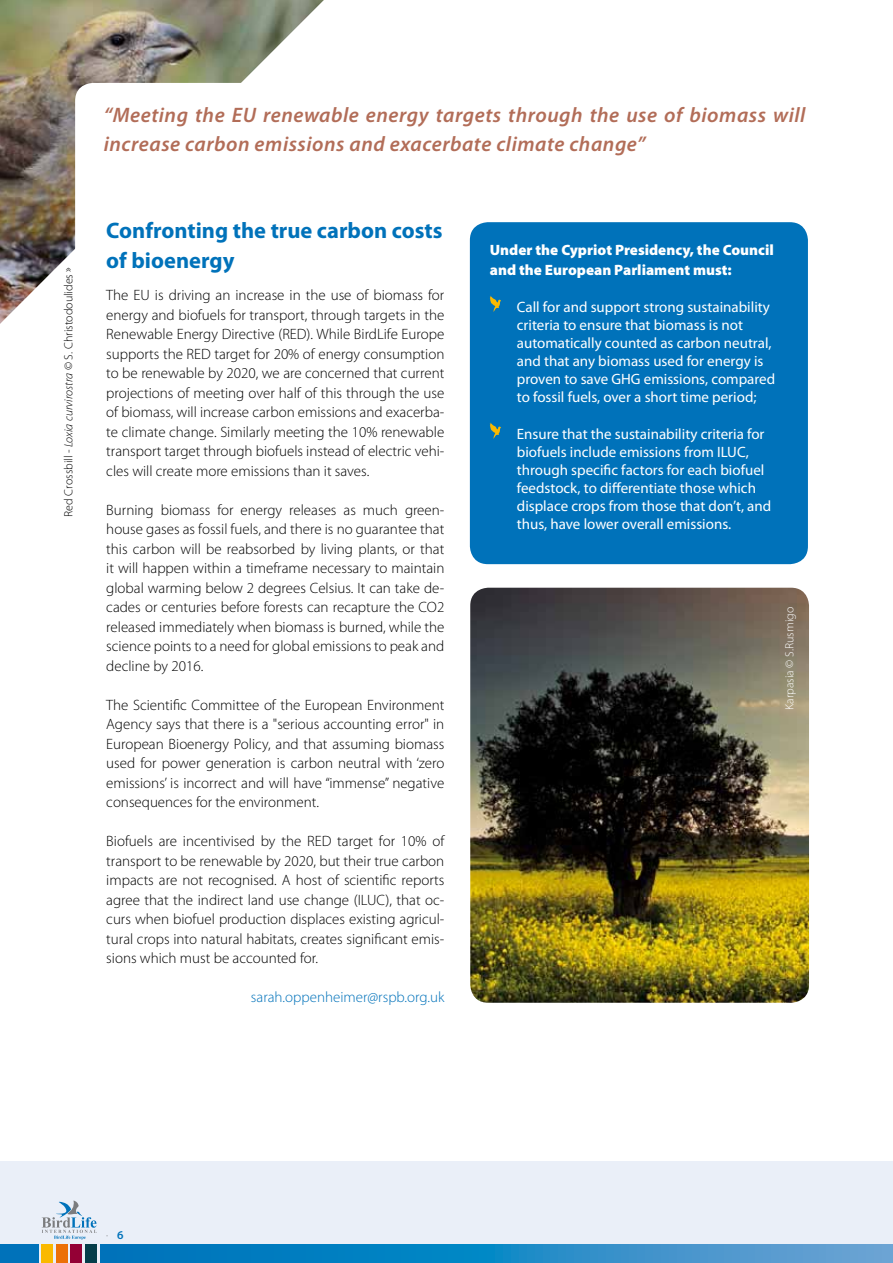
<style>
.page{position:relative;width:893px;height:1263px;background:#fff}
.page>*{position:absolute;margin:0;border:0;box-sizing:border-box;transform-origin:0 0}
.t1{font:700 22.5px/30px "Myriad Pro";color:#0072ba}
.t2{font:italic 600 21px/28.5px "Myriad Pro";letter-spacing:.025em;color:#b26d58}
.t3{font:300 15px/19.5px "Myriad Pro";color:#000;text-align:justify}
.t4{font:15px/18px "Myriad Pro";color:#fff}
.t5{font:900 15px/19.5px "Myriad Pro";color:#fff}
.t6{font:300 15px "Myriad Pro";color:#0072ba}
.t7{font:300 12px "Myriad Pro";color:#000}
.t8{font:300 12px "Myriad Pro";color:#fff}
.t9{font:300 12px "Myriad Pro";color:#7b7c7e}
.s1{font-style:italic}
.s2{font-weight:600;color:#0072ba}
</style>
<div class="page">
<div style="left:0;top:1161px;width:893px;height:102px;background:#eaeff8"></div>
<svg style="left:100px;top:1245px;width:793px;height:18px;background:#2389c6"></svg>
<div style="left:0;top:1245px;width:38px;height:18px;background:#0072ba"></div>
<div style="left:42px;top:1245px;width:11px;height:18px;background:#fab900"></div>
<div style="left:56px;top:1245px;width:12px;height:18px;background:#ec7007"></div>
<div style="left:71px;top:1245px;width:11px;height:18px;background:#940035"></div>
<div style="left:85px;top:1245px;width:12px;height:18px;background:#043d4a"></div>
<img style="left:0;top:0;width:324px;height:324px">
<div style="left:75px;top:83px;width:758px;height:193px;background:#fff;border-radius:18px"></div>
<div style="left:470px;top:222px;width:338px;height:342px;background:#0072ba;border-radius:18px"></div>
<svg style="left:490px;top:296px;width:11px;height:16px"></svg>
<svg style="left:490px;top:422px;width:11px;height:17px"></svg>
<svg style="left:42px;top:1200px;width:55px;height:40px"></svg>
<img style="left:470px;top:588px;width:339px;height:415px">
<p class="t7" style="left:62px;top:517px;width:251px;rotate:-90deg">Red Crossbill - <span class="s1">Loxia curvirostra</span> © S. Christodoulides »</p>
<h2 class="t2" style="left:104px;top:100px;width:703px">“Meeting the EU renewable energy targets through the use of biomass will increase carbon emissions and exacerbate climate change”</h2>
<h1 class="t1" style="left:106px;top:215px;width:338px">Confronting the true carbon costs of bioenergy</h1>
<p class="t3" style="left:106px;top:286px;width:340px">The EU is driving an increase in the use of biomass for energy and biofuels for transport, through targets in the Renewable Energy Directive (RED). While BirdLife Europe supports the RED target for 20% of energy consumption to be renewable by 2020, we are concerned that current projections of meeting over half of this through the use of biomass, will increase carbon emissions and exacerba&shy;te climate change. Similarly meeting the 10% renewable transport target through biofuels instead of electric vehi&shy;cles will create more emissions than it saves.</p>
<p class="t3" style="left:106px;top:500px;width:340px">Burning biomass for energy releases as much green&shy;house gases as fossil fuels, and there is no guarantee that this carbon will be reabsorbed by living plants, or that it will happen within a timeframe necessary to maintain global warming below 2 degrees Celsius. It can take de&shy;cades or centuries before forests can recapture the CO2 released immediately when biomass is burned, while the science points to a need for global emissions to peak and decline by 2016.</p>
<p class="t3" style="left:106px;top:695px;width:340px">The Scientific Committee of the European Environment Agency says that there is a "serious accounting error" in European Bioenergy Policy, and that assuming biomass used for power generation is carbon neutral with ‘zero emissions’ is incorrect and will have “immense” negative consequences for the environment.</p>
<p class="t3" style="left:106px;top:832px;width:340px">Biofuels are incentivised by the RED target for 10% of transport to be renewable by 2020, but their true carbon impacts are not recognised. A host of scientific reports agree that the indirect land use change (ILUC), that oc&shy;curs when biofuel production displaces existing agricul&shy;tural crops into natural habitats, creates significant emis&shy;sions which must be accounted for.</p>
<p class="t6" style="left:251px;top:989px;width:195px">sarah.oppenheimer@rspb.org.uk</p>
<p class="t5" style="left:490px;top:241px;width:285px">Under the Cypriot Presidency, the Council and the European Parliament must:</p>
<p class="t4" style="left:517px;top:297px;width:260px">Call for and support strong sustainability criteria to ensure that biomass is not automatically counted as carbon neutral, and that any biomass used for energy is proven to save GHG emissions, compared to fossil fuels, over a short time period;</p>
<p class="t4" style="left:517px;top:424px;width:256px">Ensure that the sustainability criteria for biofuels include emissions from ILUC, through specific factors for each biofuel feedstock, to differentiate those which displace crops from those that don’t, and thus, have lower overall emissions.</p>
<p class="t8" style="left:783px;top:710px;width:105px;rotate:-90deg">Karpasia © S.Rusmigo</p>
<p class="t9" style="left:106px;top:1228px;width:19px">· <span class="s2">6</span></p>
</div>
